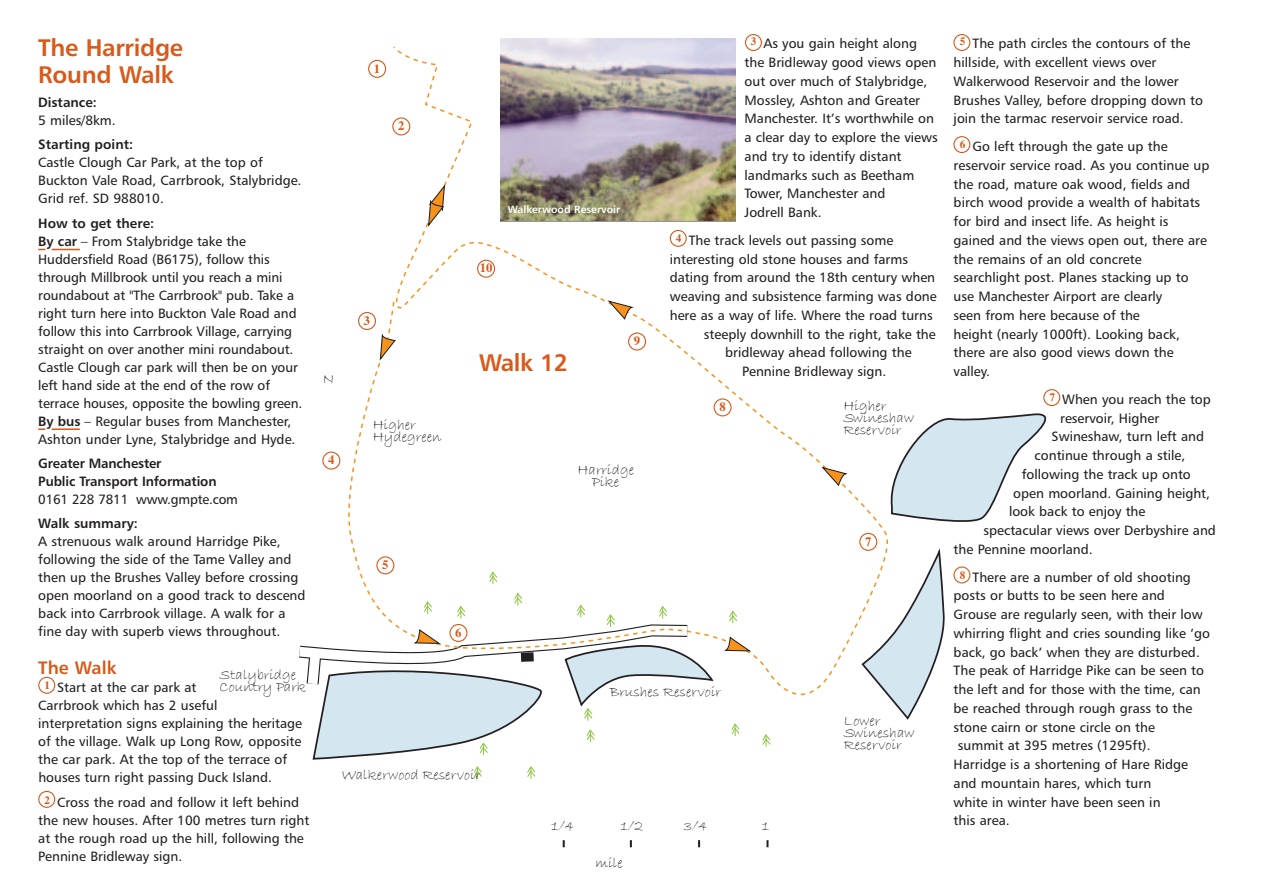
<style>
.page{position:relative;width:1263px;height:893px;background:#fff}
.page>*{position:absolute;margin:0;border:0;box-sizing:border-box;transform-origin:0 0}
.t1{font:24px/27px "Humanist 777 BT Bold B";letter-spacing:-.01em;color:#d75a1b}
.t2{font:18px "Humanist 777 BT Bold B";color:#d75a1b}
.t3{font:15px/12px "Bradley Hand ITC";color:#231f20}
.t4{font:13.5px/18px "Humanist 777 BT Roman B";color:#231f20}
.t5{font:13.5px/18px "Humanist 777 BT Bold B";letter-spacing:-.01em;color:#231f20}
.t6{font:700 12.75px "Dutch 801 BT";color:#d75a1b}
.t7{font:10.5px "Humanist 777 BT Bold B";color:#fff}
.s1{font-family:"Humanist 777 BT Bold B"}
.s2{font-family:"Humanist 777 BT Roman B"}
</style>
<div class="page">
<svg style="left:563px;top:840px;width:2px;height:7px"></svg>
<svg style="left:630px;top:840px;width:2px;height:7px"></svg>
<svg style="left:698px;top:840px;width:2px;height:7px"></svg>
<svg style="left:52px;top:249px;width:28px;height:1px"></svg>
<hr style="left:52px;top:428px;width:28px;height:2px;background:#d75a1b">
<svg style="left:38px;top:428px;width:7px;height:2px"></svg>
<svg style="left:766px;top:840px;width:2px;height:7px"></svg>
<svg style="left:348px;top:45px;width:539px;height:651px"></svg>
<svg style="left:721px;top:636px;width:32px;height:16px"></svg>
<svg style="left:820px;top:466px;width:30px;height:21px"></svg>
<svg style="left:606px;top:299px;width:30px;height:21px"></svg>
<svg style="left:890px;top:413px;width:156px;height:109px"></svg>
<svg style="left:488px;top:571px;width:10px;height:13px"></svg>
<svg style="left:728px;top:610px;width:10px;height:13px"></svg>
<svg style="left:731px;top:723px;width:9px;height:13px"></svg>
<svg style="left:762px;top:734px;width:9px;height:13px"></svg>
<img style="left:500px;top:38px;width:235px;height:182px">
<svg style="left:628px;top:332px;width:18px;height:19px"></svg>
<svg style="left:714px;top:398px;width:18px;height:18px"></svg>
<svg style="left:358px;top:45px;width:137px;height:317px"></svg>
<svg style="left:322px;top:452px;width:18px;height:18px"></svg>
<svg style="left:376px;top:556px;width:18px;height:18px"></svg>
<svg style="left:859px;top:533px;width:86px;height:187px"></svg>
<svg style="left:745px;top:34px;width:17px;height:17px"></svg>
<svg style="left:670px;top:230px;width:17px;height:17px"></svg>
<svg style="left:953px;top:34px;width:17px;height:17px"></svg>
<svg style="left:953px;top:136px;width:17px;height:17px"></svg>
<svg style="left:1043px;top:389px;width:17px;height:17px"></svg>
<svg style="left:953px;top:566px;width:17px;height:17px"></svg>
<svg style="left:38px;top:677px;width:17px;height:17px"></svg>
<svg style="left:299px;top:592px;width:415px;height:187px"></svg>
<svg style="left:38px;top:791px;width:17px;height:17px"></svg>
<p class="t1" style="left:38px;top:36px;width:146px">The Harridge<br>Round Walk</p>
<p class="t4" style="left:38px;top:95px;width:79px"><span class="s1">Distance:<br></span>5 miles/8km.</p>
<p class="t4" style="left:38px;top:137px;width:265px"><span class="s1">Starting point:<br></span>Castle Clough Car Park, at the top of<br>Buckton Vale Road, Carrbrook, Stalybridge.<br>Grid ref. SD 988010.</p>
<p class="t4" style="left:38px;top:215px;width:266px"><span class="s1">How to get there:<br>By car</span> – From Stalybridge take the Huddersfield Road (B6175), follow this through Millbrook until you reach a mini roundabout at "The Carrbrook" pub. Take a right turn here into Buckton Vale Road and follow this into Carrbrook Village, carrying straight on over another mini roundabout.<br>Castle Clough car park will then be on your left hand side at the end of the row of terrace houses, opposite the bowling green.<br><span class="s1">By bus</span> – Regular buses from Manchester, Ashton under Lyne, Stalybridge and Hyde.</p>
<p class="t5" style="left:38px;top:455px;width:201px">Greater Manchester<br>Public Transport Information<br><span class="s2">0161 228 7811 www.gmpte.com</span></p>
<p class="t4" style="left:38px;top:515px;width:269px"><span class="s1">Walk summary:<br></span>A strenuous walk around Harridge Pike, following the side of the Tame Valley and then up the Brushes Valley before crossing open moorland on a good track to descend back into Carrbrook village. A walk for a fine day with superb views throughout.</p>
<p class="t2" style="left:38px;top:660px;width:80px">The Walk</p>
<p class="t4" style="left:38px;top:679px;width:265px;text-indent:6px"><sup>1</sup> Start at the car park at<br>Carrbrook which has 2 useful interpretation signs explaining the heritage of the village. Walk up Long Row, opposite the car park. At the top of the terrace of houses turn right passing Duck Island.</p>
<p class="t4" style="left:38px;top:794px;width:273px;text-indent:6px"><sup>2</sup> Cross the road and follow it left behind the new houses. After 100 metres turn right at the rough road up the hill, following the Pennine Bridleway sign.</p>
<p class="t3" style="left:220px;top:671px;width:88px">Stalybridge<br>Country Park</p>
<p class="t6" style="left:374px;top:64px;width:8px">1</p>
<p class="t6" style="left:398px;top:121px;width:8px">2</p>
<p class="t3" style="left:323px;top:375px;width:13px">N</p>
<p class="t6" style="left:328px;top:456px;width:8px">4</p>
<p class="t6" style="left:364px;top:316px;width:8px">3</p>
<p class="t3" style="left:373px;top:421px;width:70px">Higher<br>Hydegreen</p>
<p class="t6" style="left:382px;top:560px;width:8px">5</p>
<p class="t7" style="left:508px;top:205px;width:114px">Walkerwood Reservoir</p>
<p class="t6" style="left:480px;top:264px;width:14px">10</p>
<p class="t1" style="left:479px;top:351px;width:90px">Walk 12</p>
<p class="t6" style="left:634px;top:337px;width:8px">9</p>
<p class="t3" style="left:578px;top:466px;width:58px;text-align:center">Harridge<br>Pike</p>
<p class="t4" style="left:744px;top:35px;width:195px;line-height:18.8px;text-indent:6px"><sup>3</sup> As you gain height along the Bridleway good views open out over much of Stalybridge,<br>Mossley, Ashton and Greater<br>Manchester. It’s worthwhile on a clear day to explore the views and try to identify distant landmarks such as Beetham<br>Tower, Manchester and<br>Jodrell Bank.</p>
<p class="t4" style="left:676px;top:232px;width:219px"><sup>4</sup> The track levels out passing some</p>
<p class="t4" style="left:670px;top:251px;width:240px">interesting old stone houses and farms</p>
<p class="t4" style="left:670px;top:270px;width:267px">dating from around the 18th century when</p>
<p class="t4" style="left:670px;top:288px;width:268px">weaving and subsistence farming was done</p>
<p class="t4" style="left:670px;top:307px;width:264px">here as a way of life. Where the road turns</p>
<p class="t4" style="left:704px;top:326px;width:233px">steeply downhill to the right, take the</p>
<p class="t4" style="left:725px;top:345px;width:188px">bridleway ahead following the</p>
<p class="t4" style="left:742px;top:363px;width:146px">Pennine Bridleway sign.</p>
<p class="t6" style="left:719px;top:402px;width:8px">8</p>
<p class="t3" style="left:844px;top:402px;width:72px">Higher<br>Swineshaw<br>Reservoir</p>
<p class="t6" style="left:865px;top:537px;width:8px">7</p>
<p class="t6" style="left:455px;top:628px;width:8px">6</p>
<p class="t3" style="left:342px;top:771px;width:140px">Walkerwood Reservoir</p>
<p class="t3" style="left:610px;top:688px;width:113px">Brushes Reservoir</p>
<p class="t3" style="left:551px;top:822px;width:25px">1/4</p>
<p class="t3" style="left:621px;top:822px;width:24px">1/2</p>
<p class="t3" style="left:684px;top:822px;width:26px">3/4</p>
<p class="t3" style="left:762px;top:822px;width:9px">1</p>
<p class="t3" style="left:595px;top:859px;width:29px">mile</p>
<p class="t3" style="left:844px;top:717px;width:72px">Lower<br>Swineshaw<br>Reservoir</p>
<p class="t4" style="left:954px;top:35px;width:251px;line-height:18.8px;text-indent:6px"><sup>5</sup> The path circles the contours of the hillside, with excellent views over Walkerwood Reservoir and the lower Brushes Valley, before dropping down to join the tarmac reservoir service road.</p>
<p class="t4" style="left:953px;top:138px;width:257px;line-height:18.8px;text-indent:6px"><sup>6</sup> Go left through the gate up the reservoir service road. As you continue up the road, mature oak wood, fields and birch wood provide a wealth of habitats for bird and insect life. As height is gained and the views open out, there are the remains of an old concrete searchlight post. Planes stacking up to use Manchester Airport are clearly<br>seen from here because of the<br>height (nearly 1000ft). Looking back, there are also good views down the valley.</p>
<p class="t4" style="left:1049px;top:391px;width:163px"><sup>7</sup> When you reach the top</p>
<p class="t4" style="left:1060px;top:410px;width:101px">reservoir, Higher</p>
<p class="t4" style="left:1051px;top:429px;width:154px">Swineshaw, turn left and</p>
<p class="t4" style="left:1034px;top:447px;width:152px">continue through a stile,</p>
<p class="t4" style="left:1022px;top:466px;width:171px">following the track up onto</p>
<p class="t4" style="left:1013px;top:485px;width:198px">open moorland. Gaining height,</p>
<p class="t4" style="left:1009px;top:504px;width:138px">look back to enjoy the</p>
<p class="t4" style="left:983px;top:522px;width:234px">spectacular views over Derbyshire and</p>
<p class="t4" style="left:954px;top:541px;width:141px">the Pennine moorland.</p>
<p class="t4" style="left:960px;top:569px;width:233px"><sup>8</sup> There are a number of old shooting</p>
<p class="t4" style="left:953px;top:588px;width:213px">posts or butts to be seen here and</p>
<p class="t4" style="left:953px;top:606px;width:251px">Grouse are regularly seen, with their low</p>
<p class="t4" style="left:953px;top:625px;width:258px">whirring flight and cries sounding like ‘go</p>
<p class="t4" style="left:954px;top:644px;width:248px">back, go back’ when they are disturbed.</p>
<p class="t4" style="left:954px;top:663px;width:252px">The peak of Harridge Pike can be seen to</p>
<p class="t4" style="left:953px;top:681px;width:249px">the left and for those with the time, can</p>
<p class="t4" style="left:953px;top:700px;width:240px">be reached through rough grass to the</p>
<p class="t4" style="left:953px;top:719px;width:203px">stone cairn or stone circle on the</p>
<p class="t4" style="left:958px;top:738px;width:194px">summit at 395 metres (1295ft).</p>
<p class="t4" style="left:953px;top:756px;width:236px;line-height:18.8px">Harridge is a shortening of Hare Ridge and mountain hares, which turn white in winter have been seen in<br>this area.</p>
</div>
